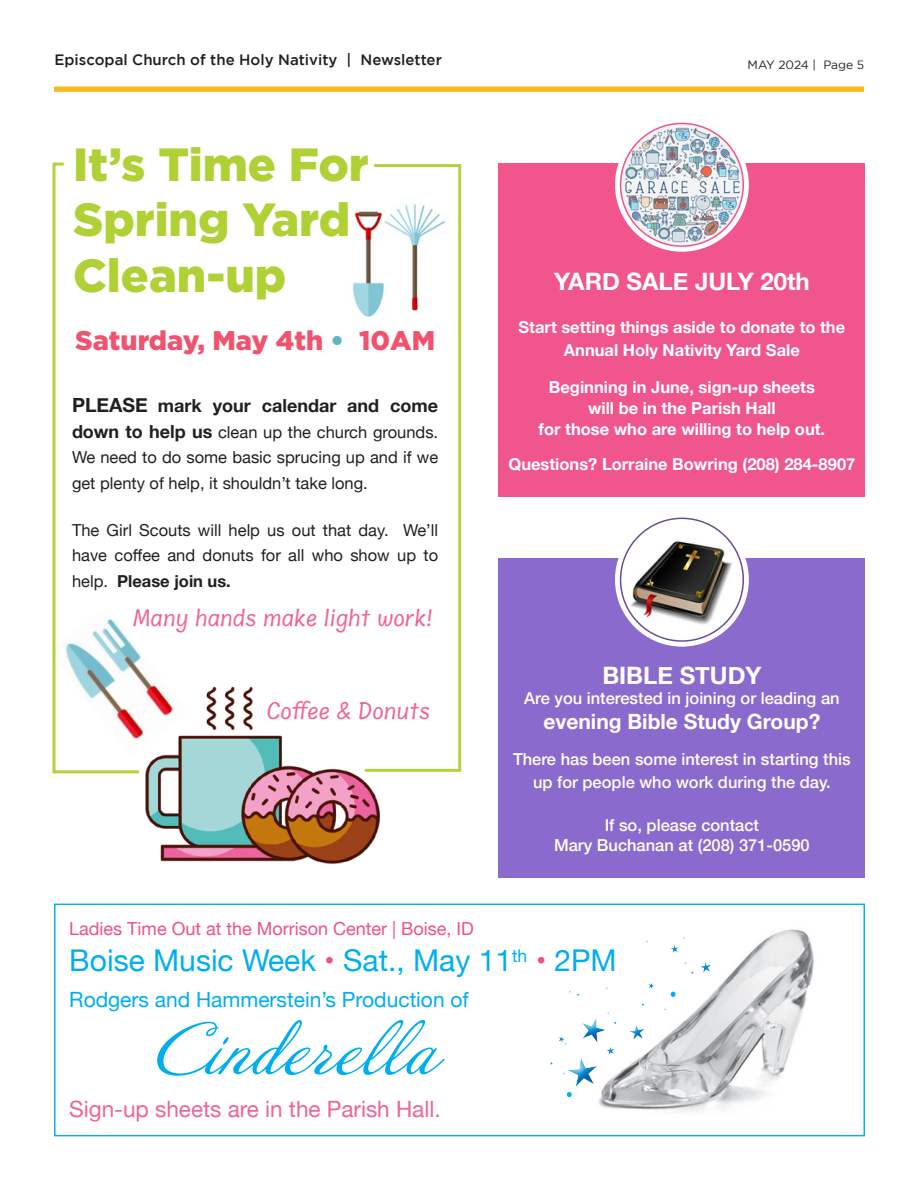
<style>
.page{position:relative;width:918px;height:1188px;background:#fff}
.page>*{position:absolute;margin:0;border:0;box-sizing:border-box;transform-origin:0 0}
.t1{font:66px "Annabelle JF";color:#00aeef}
.t2{font:900 46.5px "Gotham";color:#b0d136}
.t3{font:30px "Helvetica Neue";color:#00aeef}
.t4{font:900 27px "Gotham";color:#f0536e}
.t5{font:700 24px "Helvetica Neue";color:#fff}
.t6{font:22.5px "Helvetica Neue";color:#f06397}
.t7{font:21px "Annai MN";color:#f06397}
.t8{font:21px "Helvetica Neue";color:#00aeef}
.t9{font:700 21px "Helvetica Neue";color:#fff}
.t10{font:18px "Helvetica Neue";color:#f05089}
.t11{font:700 18px "Helvetica Neue";color:#231f20}
.t12{font:16.5px/25.5px "Helvetica Neue";color:#231f20;text-align:justify}
.t13{font:700 16.5px/21px "Helvetica Neue";color:#fff;text-align:center}
.t14{font:500 16.5px/19.8px "Helvetica Neue";color:#fff;text-align:center}
.t15{font:500 15px "Gotham";color:#231f20}
.t16{font:12px "Gotham";letter-spacing:-.005em;color:#231f20}
.s1{color:#61b5bf}
.s2{font-size:19.5px}
.s3{font-weight:700;font-size:18px}
.s4{font-weight:700}
.s5{color:#f05089}
</style>
<div class="page">
<svg style="left:54px;top:86px;width:810px;height:6px;background:#f8c235"></svg>
<img style="left:145px;top:686px;width:235px;height:178px">
<img style="left:140px;top:655px;width:48px;height:102px">
<img style="left:352px;top:211px;width:11px;height:104px">
<div style="left:499px;top:163px;width:366px;height:334px;background:#f05089"></div>
<svg style="left:618px;top:121px;width:128px;height:128px"></svg>
<div style="left:615px;top:118px;width:134px;height:134px;border:6px solid #fff;border-radius:50%"></div>
<img style="left:621px;top:123px;width:122px;height:123px;border-radius:61px">
<div style="left:620px;top:123px;width:124px;height:124px;border:2px solid #f05089;border-radius:50%"></div>
<div style="left:499px;top:558px;width:366px;height:320px;background:#86c"></div>
<svg style="left:618px;top:516px;width:128px;height:128px;fill:#fff"></svg>
<img style="left:627px;top:533px;width:108px;height:95px">
<div style="left:615px;top:513px;width:134px;height:134px;border:6px solid #fff;border-radius:50%"></div>
<div style="left:620px;top:518px;width:124px;height:124px;border:2px solid #64498d;border-radius:50%"></div>
<svg style="left:363px;top:164px;width:99px;height:609px"></svg>
<svg style="left:52px;top:162px;width:88px;height:612px"></svg>
<img style="left:598px;top:929px;width:216px;height:184px">
<svg style="left:671px;top:992px;width:5px;height:5px"></svg>
<svg style="left:626px;top:1021px;width:22px;height:20px"></svg>
<svg style="left:639px;top:1000px;width:8px;height:8px"></svg>
<svg style="left:550px;top:1012px;width:70px;height:85px"></svg>
<svg style="left:569px;top:991px;width:11px;height:5px"></svg>
<svg style="left:645px;top:979px;width:13px;height:13px"></svg>
<svg style="left:668px;top:937px;width:46px;height:40px"></svg>
<div style="left:54px;top:904px;width:811px;height:232px;border:2px solid #03ace4"></div>
<p class="t15" style="left:55px;top:51px;width:389px">Episcopal Church of the Holy Nativity | Newsletter</p>
<p class="t16" style="left:748px;top:58px;width:118px">MAY 2024 | Page 5</p>
<p class="t2" style="left:73px;top:137px;width:297px">It’s Time For</p>
<p class="t2" style="left:73px;top:193px;width:279px">Spring Yard</p>
<p class="t2" style="left:73px;top:249px;width:215px">Clean-up</p>
<p class="t4" style="left:75px;top:325px;width:361px">Saturday, May 4th <span class="s1">•</span> 10AM</p>
<p class="t11" style="left:72px;top:392px;width:368px"><span class="s2">PLEASE</span> mark your calendar and come</p>
<p class="t12" style="left:72px;top:420px;width:368px"><span class="s3">down to help us</span> clean up the church grounds.<br>We need to do some basic sprucing up and if we get plenty of help, it shouldn’t take long.</p>
<p class="t12" style="left:72px;top:518px;width:368px">The Girl Scouts will help us out that day. We’ll have coffee and donuts for all who show up to help. <span class="s4">Please join us.</span></p>
<p class="t7" style="left:133px;top:606px;width:301px">Many hands make light work!</p>
<p class="t7" style="left:266px;top:700px;width:165px">Coffee &amp; Donuts</p>
<p class="t5" style="left:554px;top:262px;width:257px">YARD SALE JULY 20th</p>
<p class="t13" style="left:519px;top:317px;width:328px">Start setting things aside to donate to the</p>
<p class="t13" style="left:564px;top:340px;width:237px">Annual Holy Nativity Yard Sale</p>
<p class="t13" style="left:539px;top:377px;width:288px">Beginning in June, sign-up sheets will be in the Parish Hall<br>for those who are willing to help out.</p>
<p class="t13" style="left:509px;top:454px;width:348px">Questions? Lorraine Bowring (208) 284-8907</p>
<p class="t5" style="left:602px;top:657px;width:161px">BIBLE STUDY</p>
<p class="t14" style="left:524px;top:687px;width:317px">Are you interested in joining or leading an</p>
<p class="t9" style="left:543px;top:705px;width:278px">evening Bible Study Group?</p>
<p class="t14" style="left:513px;top:748px;width:339px">There has been some interest in starting this</p>
<p class="t14" style="left:533px;top:771px;width:299px">up for people who work during the day.</p>
<p class="t14" style="left:554px;top:814px;width:257px">If so, please contact<br>Mary Buchanan at (208) 371-0590</p>
<p class="t10" style="left:69px;top:916px;width:406px">Ladies Time Out at the Morrison Center | Boise, ID</p>
<p class="t3" style="left:69px;top:939px;width:549px">Boise Music Week <span class="s5">•</span> Sat., May 11<sup>th</sup> <span class="s5">•</span> 2PM</p>
<p class="t8" style="left:69px;top:984px;width:401px">Rodgers and Hammerstein’s Production of</p>
<p class="t1" style="left:157px;top:1008px;width:282px">Cinderella</p>
<p class="t6" style="left:69px;top:1093px;width:373px">Sign-up sheets are in the Parish Hall.</p>
</div>
